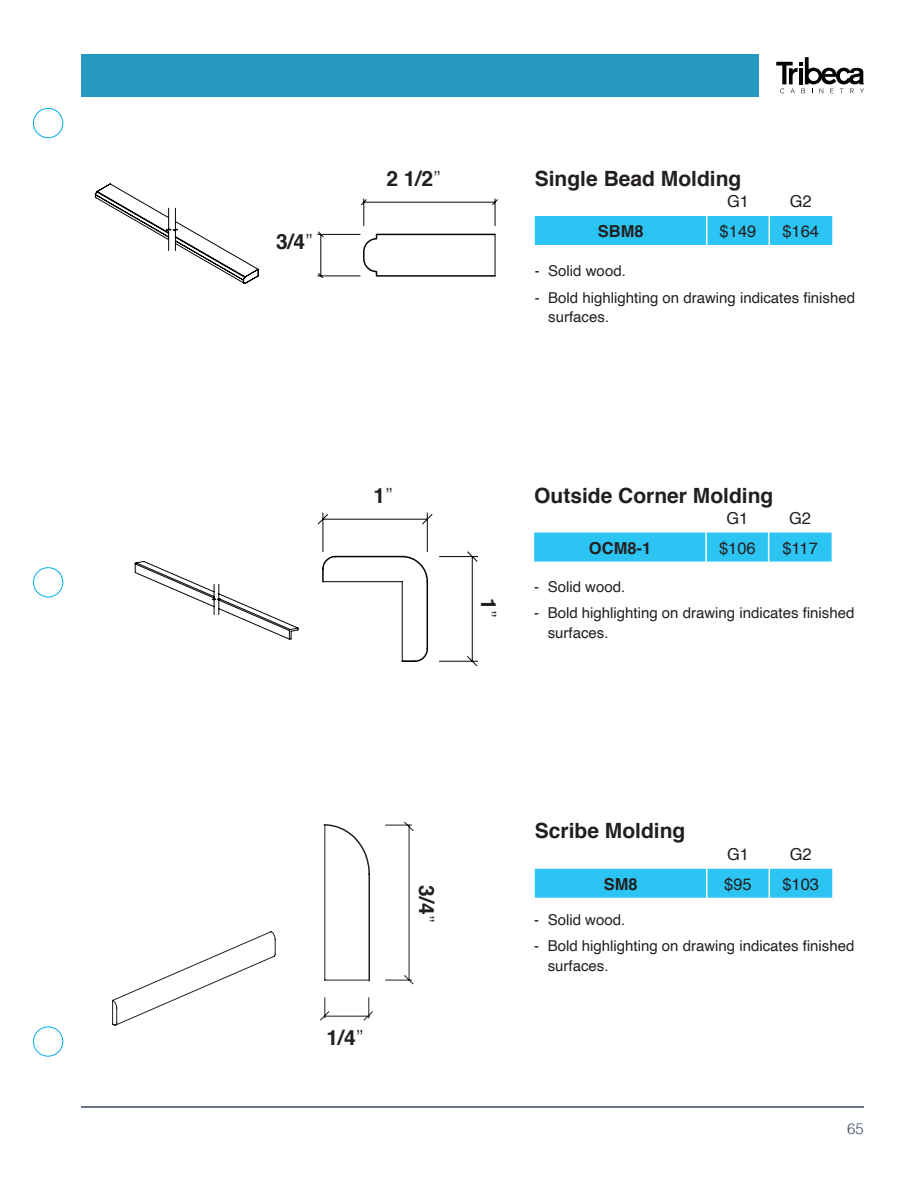
<style>
.page{position:relative;width:918px;height:1188px;background:#fff}
.page>*{position:absolute;margin:0;border:0;box-sizing:border-box;transform-origin:0 0}
.t1{font:700 21px "Helvetica";color:#231f20}
.t2{font:16.5px "Helvetica";color:#231f20}
.t3{font:700 16.5px "Helvetica";color:#231f20}
.t4{font:15px/19.5px "Helvetica";color:#231f20}
.t5{font:300 15px "Helvetica";color:#384960}
.s1{font-weight:300}
</style>
<div class="page">
<svg style="left:33px;top:108px;width:30px;height:949px"></svg>
<hr style="left:81px;top:1106px;width:783px;height:2px;background:#384960">
<div style="left:81px;top:54px;width:677px;height:43px;background:#2599c2"></div>
<svg style="left:776px;top:57px;width:88px;height:36px"></svg>
<div style="left:535px;top:216px;width:297px;height:29px;background:#2bc4f3"></div>
<svg style="left:95px;top:184px;width:164px;height:100px"></svg>
<svg style="left:317px;top:199px;width:180px;height:79px"></svg>
<svg style="left:135px;top:561px;width:163px;height:79px"></svg>
<div style="left:534px;top:533px;width:298px;height:29px;background:#2bc4f3"></div>
<svg style="left:318px;top:513px;width:160px;height:153px"></svg>
<svg style="left:320px;top:822px;width:94px;height:199px"></svg>
<div style="left:535px;top:869px;width:297px;height:29px;background:#2bc4f3"></div>
<svg style="left:112px;top:931px;width:164px;height:95px"></svg>
<p class="t1" style="left:276px;top:224px;width:39px">3/4<span class="s1">”</span></p>
<p class="t1" style="left:386px;top:161px;width:56px">2 1/2<span class="s1">”</span></p>
<p class="t1" style="left:535px;top:161px;width:208px">Single Bead Molding</p>
<p class="t2" style="left:727px;top:189px;width:24px">G1</p>
<p class="t2" style="left:790px;top:189px;width:24px">G2</p>
<p class="t3" style="left:598px;top:218px;width:47px">SBM8</p>
<p class="t2" style="left:720px;top:219px;width:38px">$149</p>
<p class="t2" style="left:782px;top:219px;width:38px">$164</p>
<p class="t4" style="left:535px;top:262px;width:93px">- Solid wood.</p>
<p class="t4" style="left:548px;top:288px;width:308px;text-indent:-14px">- Bold highlighting on drawing indicates finished surfaces.</p>
<p class="t1" style="left:373px;top:478px;width:21px">1<span class="s1">”</span></p>
<p class="t1" style="left:505px;top:598px;width:21px;rotate:90deg">1<span class="s1">”</span></p>
<p class="t1" style="left:534px;top:478px;width:241px">Outside Corner Molding</p>
<p class="t2" style="left:726px;top:505px;width:24px">G1</p>
<p class="t2" style="left:789px;top:505px;width:24px">G2</p>
<p class="t3" style="left:589px;top:534px;width:64px">OCM8-1</p>
<p class="t2" style="left:719px;top:535px;width:38px">$106</p>
<p class="t2" style="left:782px;top:535px;width:37px">$117</p>
<p class="t4" style="left:534px;top:577px;width:93px">- Solid wood.</p>
<p class="t4" style="left:548px;top:604px;width:308px;text-indent:-14px">- Bold highlighting on drawing indicates finished surfaces.</p>
<p class="t1" style="left:327px;top:1021px;width:39px">1/4<span class="s1">”</span></p>
<p class="t1" style="left:443px;top:885px;width:39px;rotate:90deg">3/4<span class="s1">”</span></p>
<p class="t1" style="left:535px;top:813px;width:152px">Scribe Molding</p>
<p class="t2" style="left:727px;top:842px;width:24px">G1</p>
<p class="t2" style="left:790px;top:842px;width:24px">G2</p>
<p class="t3" style="left:604px;top:871px;width:35px">SM8</p>
<p class="t2" style="left:724px;top:871px;width:29px">$95</p>
<p class="t2" style="left:782px;top:871px;width:38px">$103</p>
<p class="t4" style="left:534px;top:910px;width:93px">- Solid wood.</p>
<p class="t4" style="left:548px;top:936px;width:308px;text-indent:-14px">- Bold highlighting on drawing indicates finished surfaces.</p>
<p class="t5" style="left:847px;top:1116px;width:18px">65</p>
</div>
